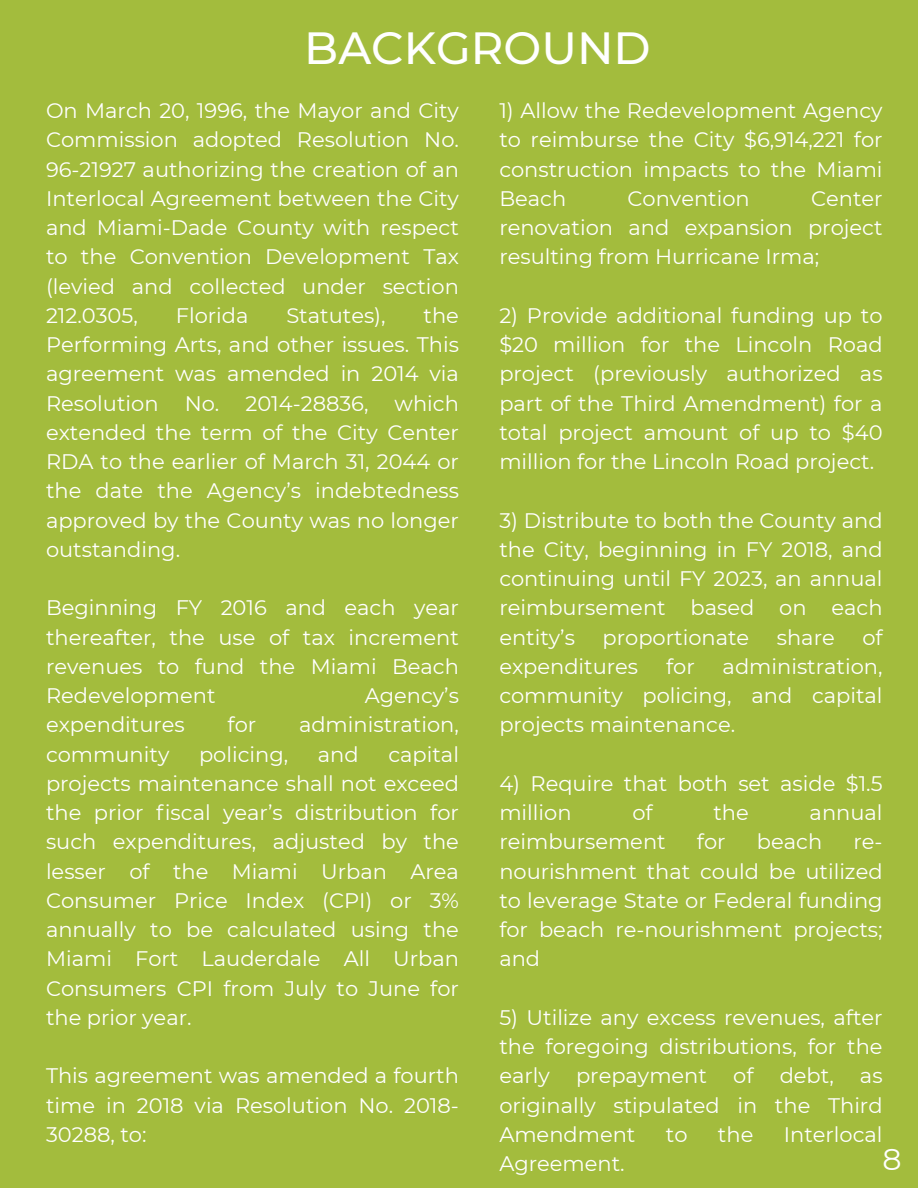
<style>
.page{position:relative;width:918px;height:1188px;background:#a3bc3d}
.page>*{position:absolute;margin:0;border:0;box-sizing:border-box;transform-origin:0 0}
.t1{font:500 45px "Montserrat";color:#fff}
.t2{font:30px "Montserrat";color:#fff}
.t3{font:21px/29.2px "Montserrat";color:#fff;text-align:justify}
</style>
<div class="page">
<p class="t1" style="left:304px;top:21px;width:348px">BACKGROUND</p>
<p class="t3" style="left:46px;top:96px;width:414px">On March 20, 1996, the Mayor and City Commission adopted Resolution No.<br>96-21927 authorizing the creation of an Interlocal Agreement between the City and Miami-Dade County with respect to the Convention Development Tax (levied and collected under section 212.0305,</p>
<h1 class="t3" style="left:499px;top:96px;width:385px">1) Allow the Redevelopment Agency to reimburse the City $6,914,221 for construction impacts to the Miami Beach</h1>
<h1 class="t3" style="left:628px;top:184px;width:124px">Convention</h1>
<h1 class="t3" style="left:499px;top:184px;width:385px;text-indent:312px">Center renovation and expansion project resulting from Hurricane Irma;</h1>
<p class="t3" style="left:499px;top:301px;width:385px">2) Provide additional funding up to $20 million for the Lincoln Road project (previously authorized as part of the Third Amendment) for a total project amount of up to $40 million for the Lincoln Road project.</p>
<p class="t3" style="left:499px;top:505px;width:385px">3) Distribute to both the County and the City, beginning in FY 2018, and continuing until FY 2023, an annual reimbursement based on each entity’s</p>
<p class="t3" style="left:46px;top:301px;width:414px;text-indent:378px">the Performing Arts, and other issues. This agreement was amended in 2014 via Resolution No. 2014-28836, which extended the term of the City Center RDA to the earlier of March 31, 2044 or the date the Agency’s indebtedness approved by the County was no longer outstanding.</p>
<p class="t3" style="left:46px;top:593px;width:414px">Beginning FY 2016 and each year thereafter, the use of tax increment revenues to fund the Miami Beach Redevelopment</p>
<p class="t3" style="left:176px;top:301px;width:74px">Florida</p>
<p class="t3" style="left:286px;top:301px;width:101px">Statutes),</p>
<p class="t3" style="left:603px;top:622px;width:148px">proportionate</p>
<p class="t3" style="left:777px;top:622px;width:59px">share</p>
<p class="t3" style="left:862px;top:622px;width:22px">of</p>
<p class="t3" style="left:499px;top:652px;width:140px">expenditures</p>
<p class="t3" style="left:666px;top:652px;width:30px">for</p>
<p class="t3" style="left:499px;top:652px;width:385px;text-indent:223px">administration, community policing, and capital projects maintenance.</p>
<p class="t3" style="left:499px;top:769px;width:385px">4) Require that both set aside $1.5 million</p>
<p class="t3" style="left:365px;top:681px;width:96px">Agency’s</p>
<p class="t3" style="left:46px;top:710px;width:140px">expenditures</p>
<p class="t3" style="left:228px;top:710px;width:30px">for</p>
<p class="t3" style="left:299px;top:710px;width:161px">administration,</p>
<p class="t3" style="left:46px;top:739px;width:125px">community</p>
<p class="t3" style="left:199px;top:739px;width:91px">policing,</p>
<p class="t3" style="left:318px;top:739px;width:42px">and</p>
<p class="t3" style="left:46px;top:739px;width:414px;text-indent:342px">capital projects maintenance shall not exceed the prior fiscal year’s distribution for such expenditures, adjusted by the lesser of the Miami Urban Area Consumer Price Index (CPI) or 3% annually to be calculated using the Miami Fort Lauderdale All Urban Consumers CPI from July to June for the prior year.</p>
<p class="t3" style="left:46px;top:1061px;width:414px">This agreement was amended a fourth time in 2018 via Resolution No. 2018- 30288, to:</p>
<p class="t3" style="left:632px;top:798px;width:22px">of</p>
<p class="t3" style="left:713px;top:798px;width:37px">the</p>
<p class="t3" style="left:810px;top:798px;width:74px">annual</p>
<p class="t3" style="left:499px;top:827px;width:168px">reimbursement</p>
<p class="t3" style="left:697px;top:827px;width:30px">for</p>
<p class="t3" style="left:757px;top:827px;width:67px">beach</p>
<p class="t3" style="left:499px;top:827px;width:385px;text-indent:354px">re&shy;nourishment that could be utilized to leverage State or Federal funding for beach re-nourishment projects; and</p>
<p class="t3" style="left:499px;top:1003px;width:385px">5) Utilize any excess revenues, after the foregoing distributions, for the early prepayment of debt, as originally stipulated in the Third Amendment</p>
<p class="t3" style="left:666px;top:1120px;width:23px">to</p>
<p class="t3" style="left:718px;top:1120px;width:37px">the</p>
<p class="t3" style="left:784px;top:1120px;width:100px">Interlocal</p>
<p class="t3" style="left:499px;top:1149px;width:127px">Agreement.</p>
<p class="t2" style="left:883px;top:1141px;width:21px">8</p>
</div>
